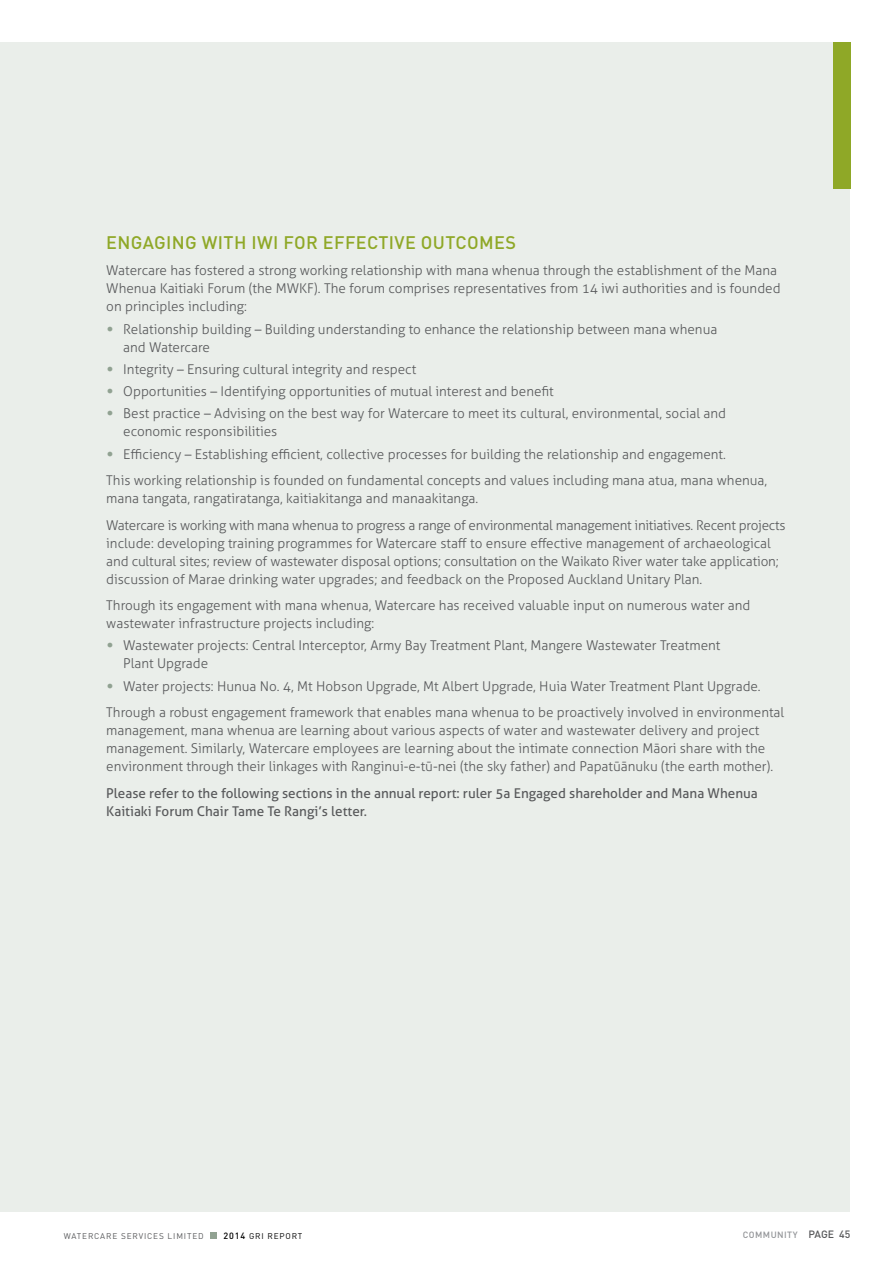
<style>
.page{position:relative;width:893px;height:1263px;background:#fff}
.page>*{position:absolute;margin:0;border:0;box-sizing:border-box;transform-origin:0 0}
.t1{font:500 18px "DIN";letter-spacing:.02em;color:#8fa827}
.t2{font:300 13.5px/18px "Aller";color:#58595b}
.t3{font:300 13.5px/26.5px "Aller";letter-spacing:-.02em;color:#58595b}
.t4{font:13.5px/18px "Aller";color:#58595b}
.t5{font:500 9px "DIN";letter-spacing:.05em;color:#939598}
.t6{font:8.25px "DIN";letter-spacing:.1em;color:#58595b}
.t7{font:8.25px "DIN";letter-spacing:.1em;color:#000}
.s1{font-size:21px;color:#91a292}
.s2{font-weight:500;font-size:9px}
.s3{font-size:10.5px;color:#58595b}
</style>
<div class="page">
<div style="left:210px;top:1232px;width:7px;height:6px;background:#91a292"></div>
<div style="left:0;top:43px;width:850px;height:1169px;background:#eaeeea"></div>
<div style="left:833px;top:43px;width:17px;height:146px;background:#8fa827"></div>
<h1 class="t1" style="left:106px;top:231px;width:411px">ENGAGING WITH IWI FOR EFFECTIVE OUTCOMES</h1>
<p class="t2" style="left:106px;top:261px;width:676px">Watercare has fostered a strong working relationship with mana whenua through the establishment of the Mana<br>Whenua Kaitiaki Forum (the MWKF). The forum comprises representatives from 14 iwi authorities and is founded on principles including:</p>
<p class="t2" style="left:123px;top:320px;width:596px;text-indent:-17px"><span class="s1">•</span> Relationship building – Building understanding to enhance the relationship between mana whenua and Watercare</p>
<p class="t2" style="left:106px;top:360px;width:311px"><span class="s1">•</span> Integrity – Ensuring cultural integrity and respect</p>
<p class="t2" style="left:106px;top:382px;width:449px"><span class="s1">•</span> Opportunities – Identifying opportunities of mutual interest and benefit</p>
<p class="t2" style="left:123px;top:404px;width:604px;text-indent:-17px"><span class="s1">•</span> Best practice – Advising on the best way for Watercare to meet its cultural, environmental, social and economic responsibilities</p>
<p class="t2" style="left:106px;top:440px;width:662px;line-height:26.5px"><span class="s1">•</span> Efficiency – Establishing efficient, collective processes for building the relationship and engagement.<br>This working relationship is founded on fundamental concepts and values including mana atua, mana whenua,</p>
<p class="t3" style="left:106px;top:485px;width:681px">mana tangata, rangatiratanga, kaitiakitanga and manaakitanga.<br>Watercare is working with mana whenua to progress a range of environmental management initiatives. Recent projects</p>
<p class="t2" style="left:106px;top:534px;width:674px">include: developing training programmes for Watercare staff to ensure effective management of archaeological and cultural sites; review of wastewater disposal options; consultation on the Waikato River water take application; discussion of Marae drinking water upgrades; and feedback on the Proposed Auckland Unitary Plan.</p>
<p class="t2" style="left:106px;top:596px;width:646px">Through its engagement with mana whenua, Watercare has received valuable input on numerous water and wastewater infrastructure projects including:</p>
<p class="t2" style="left:123px;top:636px;width:599px;text-indent:-17px"><span class="s1">•</span> Wastewater projects: Central Interceptor, Army Bay Treatment Plant, Mangere Wastewater Treatment<br>Plant Upgrade</p>
<p class="t2" style="left:106px;top:672px;width:679px;line-height:26.5px"><span class="s1">•</span> Water projects: Hunua No. 4, Mt Hobson Upgrade, Mt Albert Upgrade, Huia Water Treatment Plant Upgrade.<br>Through a robust engagement framework that enables mana whenua to be proactively involved in environmental</p>
<p class="t2" style="left:106px;top:721px;width:668px">management, mana whenua are learning about various aspects of water and wastewater delivery and project management. Similarly, Watercare employees are learning about the intimate connection Māori share with the environment through their linkages with Ranginui-e-tū-nei (the sky father) and Papatūānuku (the earth mother).</p>
<p class="t4" style="left:106px;top:784px;width:653px">Please refer to the following sections in the annual report: ruler 5a Engaged shareholder and Mana Whenua<br>Kaitiaki Forum Chair Tame Te Rangi’s letter.</p>
<p class="t6" style="left:64px;top:1230px;width:141px">WATERCARE SERVICES LIMITED</p>
<p class="t7" style="left:223px;top:1230px;width:81px"><span class="s2">2014</span> GRI REPORT</p>
<p class="t5" style="left:743px;top:1229px;width:109px">COMMUNITY <span class="s3">PAGE 45</span></p>
</div>
